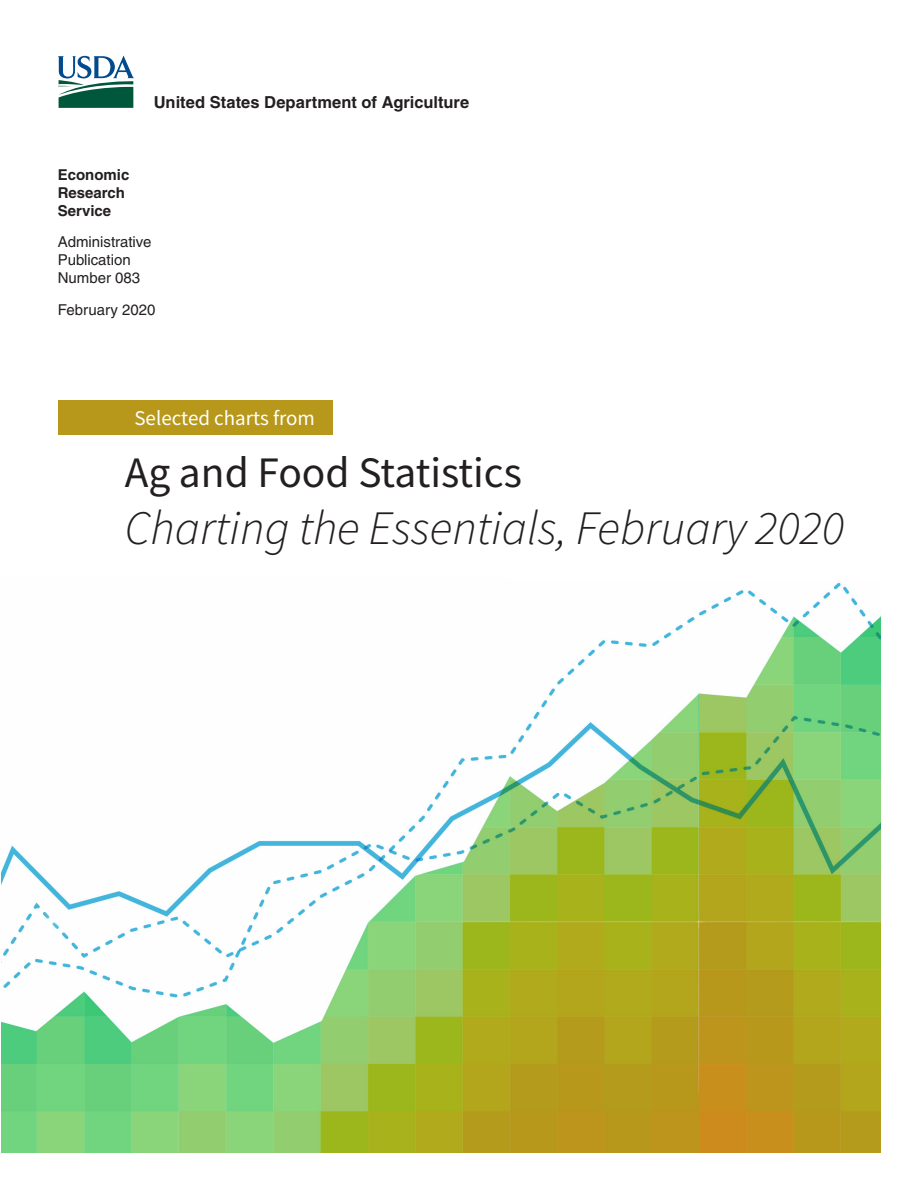
<style>
.page{position:relative;width:918px;height:1188px;background:#fff}
.page>*{position:absolute;margin:0;border:0;box-sizing:border-box;transform-origin:0 0}
.H1_-_Title_Large{font:italic 300 48px "Source Sans Pro";color:#231f20}
.H1_-_Title_Large-2{font:43.5px "Source Sans Pro";color:#231f20}
.H1_-_Title_Small{font:21px "Source Sans Pro";color:#fff}
.P_-_USDA_Logotype{font:700 16.5px "Helvetica";color:#231f20}
.P-_Report_Name{font:15px/18px "Helvetica";color:#231f20}
.P-_Report_Name-2{font:700 15px/18px "Helvetica";color:#231f20}
</style>
<div class="page">
<img style="left:2px;top:582px;width:878px;height:571px">
<div style="left:58px;top:401px;width:274px;height:34px;background:#b7981b"></div>
<svg style="left:58px;top:56px;width:76px;height:52px"></svg>
<p class="P_-_USDA_Logotype" style="left:154px;top:92px;width:317px">United States Department of Agriculture</p>
<p class="P-_Report_Name-2" style="left:58px;top:165px;width:73px">Economic<br>Research<br>Service</p>
<p class="P-_Report_Name" style="left:58px;top:233px;width:95px">Administrative<br>Publication<br>Number 083</p>
<p class="P-_Report_Name" style="left:58px;top:300px;width:99px">February 2020</p>
<p class="H1_-_Title_Small" style="left:134px;top:405px;width:182px">Selected charts from</p>
<h1 class="H1_-_Title_Large-2" style="left:125px;top:445px;width:399px">Ag and Food Statistics</h1>
<h1 class="H1_-_Title_Large" style="left:125px;top:499px;width:721px">Charting the Essentials, February 2020</h1>
</div>
